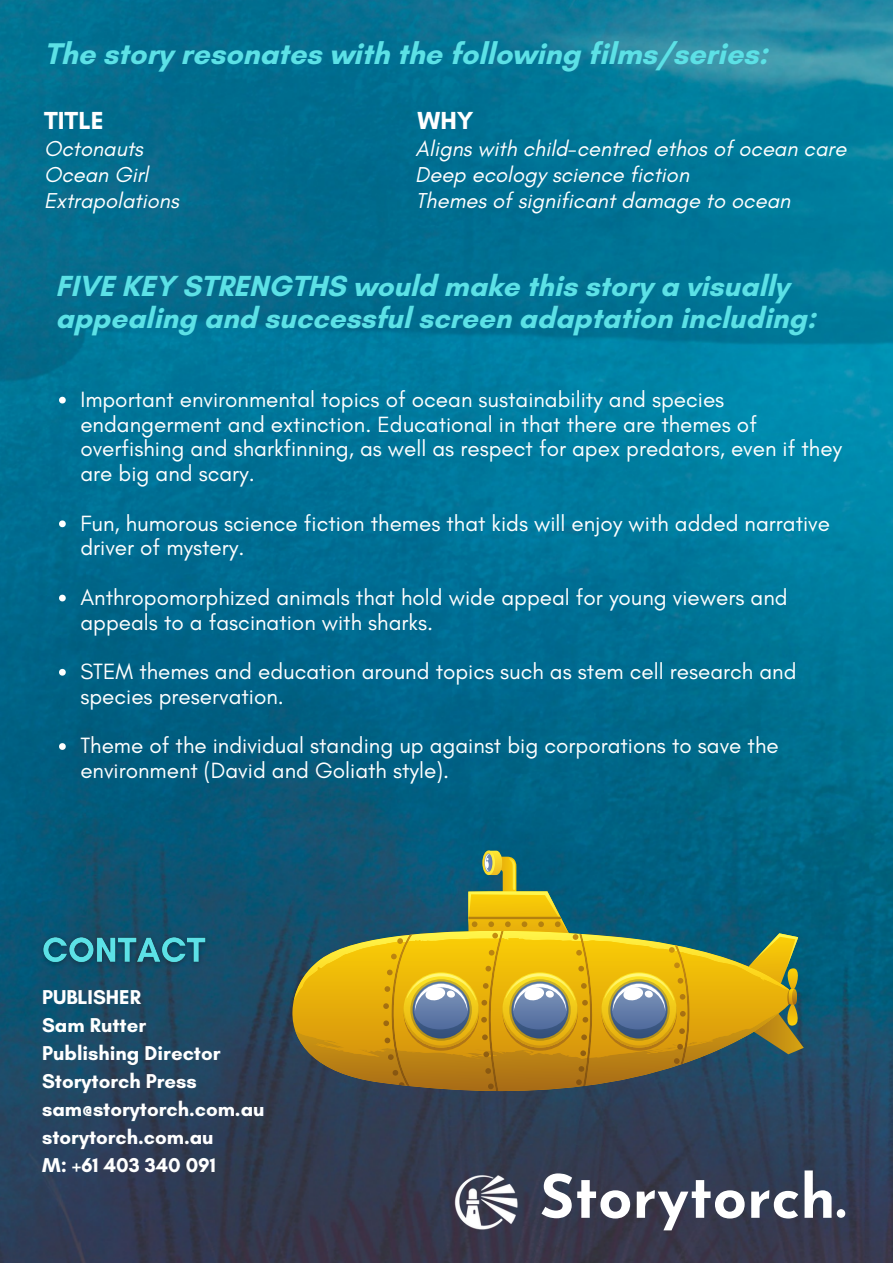
<style>
.page{position:relative;width:893px;height:1264px;background:#fff}
.page>*{position:absolute;margin:0;border:0;box-sizing:border-box;transform-origin:0 0}
.t1{font:700 60px "Josefin Sans";color:#fff}
.t2{font:700 30.45px "Glacial Indifference";color:#5ce1e6}
.t3{font:700 29.7px/31.5px "Glacial Indifference";color:#5ce1e6}
.t4{font:700 25.05px "Glacial Indifference";color:#fff}
.t5{font:22.5px/24.8px "Glacial Indifference";color:#fff}
.t6{font:italic 21.9px "Glacial Indifference";color:#fff}
.t7{font:700 20.4px "Glacial Indifference";color:#fff}
</style>
<div class="page">
<img style="left:0;top:0;width:892px;height:1262px">
<img style="left:446px;top:1163px;width:77px;height:76px">
<svg style="left:59px;top:397px;width:7px;height:6px"></svg>
<svg style="left:59px;top:520px;width:7px;height:7px"></svg>
<svg style="left:59px;top:594px;width:7px;height:7px"></svg>
<svg style="left:59px;top:669px;width:7px;height:6px"></svg>
<svg style="left:59px;top:743px;width:7px;height:7px"></svg>
<svg style="left:293px;top:850px;width:510px;height:241px;background:#7e8345"></svg>
<img style="left:33px;top:921px;width:181px;height:61px">
<p class="t2" style="left:44px;top:35px;width:725px">The story resonates with the following films/series:</p>
<p class="t4" style="left:44px;top:105px;width:61px">TITLE</p>
<p class="t4" style="left:417px;top:105px;width:58px">WHY</p>
<p class="t6" style="left:44px;top:135px;width:100px">Octonauts</p>
<p class="t6" style="left:415px;top:135px;width:432px">Aligns with child-centred ethos of ocean care</p>
<p class="t6" style="left:44px;top:161px;width:106px">Ocean Girl</p>
<p class="t6" style="left:415px;top:161px;width:275px">Deep ecology science fiction</p>
<p class="t6" style="left:44px;top:187px;width:136px">Extrapolations</p>
<p class="t6" style="left:416px;top:187px;width:376px">Themes of significant damage to ocean</p>
<p class="t3" style="left:55px;top:270px;width:761px">FIVE KEY STRENGTHS would make this story a visually appealing and successful screen adaptation including:</p>
<p class="t5" style="left:80px;top:386px;width:763px">Important environmental topics of ocean sustainability and species endangerment and extinction. Educational in that there are themes of overfishing and sharkfinning, as well as respect for apex predators, even if they are big and scary.</p>
<p class="t5" style="left:80px;top:510px;width:751px">Fun, humorous science fiction themes that kids will enjoy with added narrative driver of mystery.</p>
<p class="t5" style="left:80px;top:584px;width:708px">Anthropomorphized animals that hold wide appeal for young viewers and appeals to a fascination with sharks.</p>
<p class="t5" style="left:80px;top:658px;width:717px">STEM themes and education around topics such as stem cell research and species preservation.</p>
<p class="t5" style="left:80px;top:733px;width:699px">Theme of the individual standing up against big corporations to save the environment (David and Goliath style).</p>
<p class="t7" style="left:42px;top:984px;width:100px">PUBLISHER</p>
<p class="t7" style="left:42px;top:1012px;width:105px">Sam Rutter</p>
<p class="t7" style="left:42px;top:1040px;width:180px">Publishing Director</p>
<p class="t7" style="left:42px;top:1068px;width:156px">Storytorch Press</p>
<p class="t7" style="left:42px;top:1096px;width:224px">sam@storytorch.com.au</p>
<p class="t7" style="left:42px;top:1124px;width:173px">storytorch.com.au</p>
<p class="t7" style="left:42px;top:1152px;width:175px">M: +61 403 340 091</p>
<p class="t1" style="left:539px;top:1172px;width:308px">Storytorch.</p>
</div>
